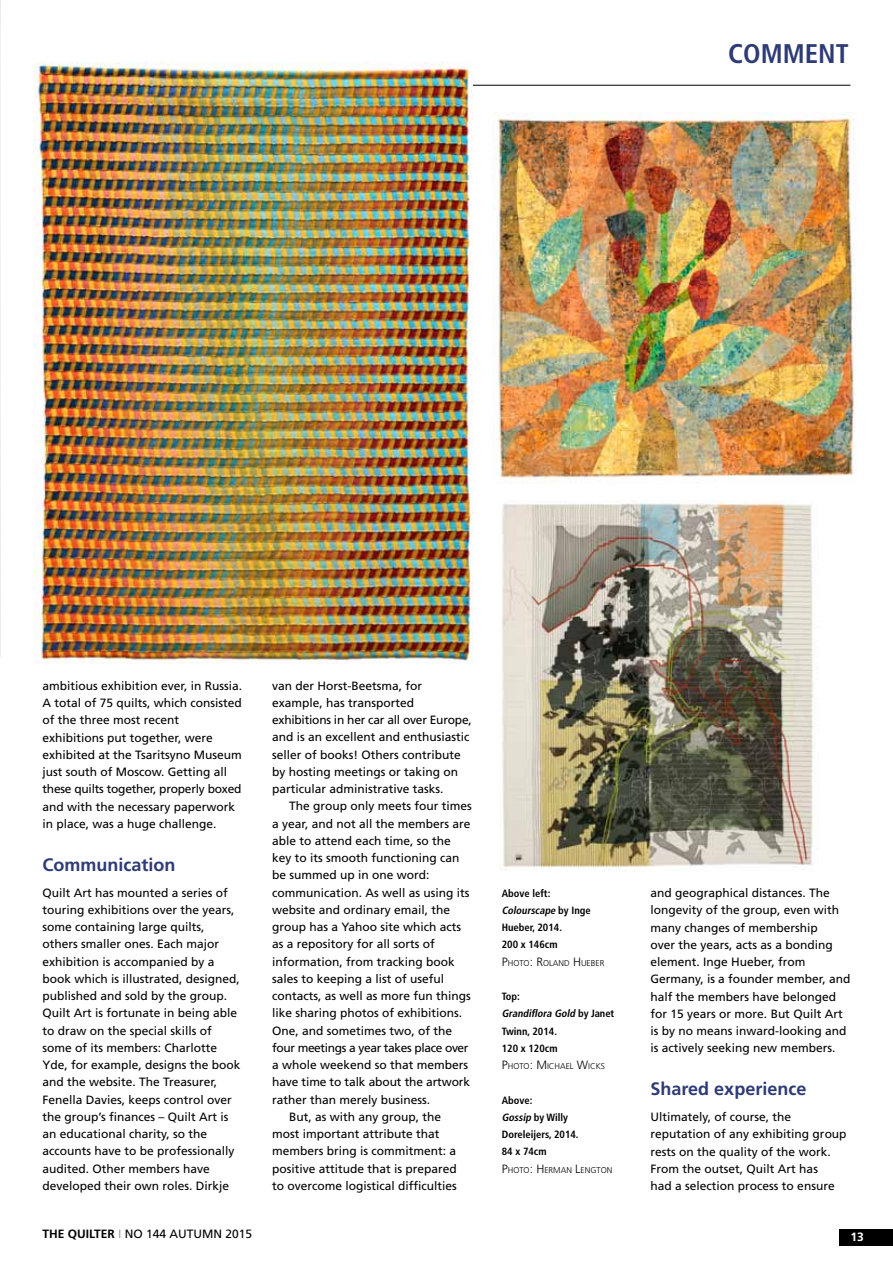
<style>
.page{position:relative;width:893px;height:1263px;background:#fff}
.page>*{position:absolute;margin:0;border:0;box-sizing:border-box;transform-origin:0 0}
.t1{font:700 condensed 27px "Frutiger";color:#2e3b75}
.t2{font:700 18px "Frutiger";color:#2e3b75}
.t3{font:12px/17.2px "Frutiger";color:#000}
.t4{font:12px "Frutiger";letter-spacing:-.02em;color:#000}
.t5{font:12px "Frutiger";letter-spacing:-.03em;color:#000}
.t6{font:700 12px "Frutiger";color:#fff}
.t7{font:700 condensed 10.5px/17.2px "Frutiger";color:#000}
.t8{font:300 8.4px "Frutiger";color:#000}
.s1{font-style:italic}
.s2{font-size:12px}
.s3{font-weight:700}
.s4{color:#9c9e9f}
</style>
<div class="page">
<hr style="left:43px;top:85px;width:807px;height:1px;background:#000">
<img style="left:0;top:0;width:1px;height:656px">
<img style="left:34px;top:63px;width:438px;height:600px">
<img style="left:493px;top:112px;width:363px;height:371px">
<img style="left:500px;top:501px;width:314px;height:371px">
<div style="left:840px;top:1229px;width:53px;height:16px;background:#000"></div>
<h1 class="t1" style="left:728px;top:37px;width:122px">COMMENT</h1>
<p class="t3" style="left:43px;top:677px;width:201px">ambitious exhibition ever, in Russia.<br>A total of 75 quilts, which consisted of the three most recent exhibitions put together, were exhibited at the Tsaritsyno M useum just south of M oscow. Getting all these quilts together, properly boxed and with the necessary paperwork in place, was a huge challenge.</p>
<h2 class="t2" style="left:43px;top:854px;width:135px">Communication</h2>
<p class="t3" style="left:43px;top:884px;width:200px">Quilt Art has mounted a series of touring exhibitions over the years, some containing large quilts, others smaller ones. Each major exhibition is accompanied by a book which is illustrated, designed, published and sold by the group.<br>Quilt Art is fortunate in being able to draw on the special skills of some of its members: Charlotte<br>Yde, for example, designs the book and the website. The Treasurer,<br>Fenella Davies, keeps control over the group’s finances – Quilt Art is an educational charity, so the accounts have to be professionally audited. Other members have developed their own roles. Dirkje</p>
<p class="t3" style="left:272px;top:677px;width:152px">van der Horst-Beetsma, for</p>
<p class="t3" style="left:272px;top:694px;width:144px">example, has transported</p>
<p class="t4" style="left:272px;top:713px;width:201px">exhibitions in her car all over Europe,</p>
<p class="t3" style="left:272px;top:729px;width:199px">and is an excellent and enthusiastic</p>
<p class="t3" style="left:272px;top:746px;width:190px">seller of books! Others contribute</p>
<p class="t3" style="left:272px;top:763px;width:188px">by hosting meetings or taking on</p>
<p class="t3" style="left:272px;top:780px;width:173px">particular administrative tasks.</p>
<p class="t3" style="left:272px;top:798px;width:201px">The group only meets four times</p>
<p class="t3" style="left:272px;top:815px;width:200px">a year, and not all the members are</p>
<p class="t3" style="left:272px;top:832px;width:180px">able to attend each time, so the</p>
<p class="t3" style="left:272px;top:849px;width:189px">key to its smooth functioning can</p>
<p class="t3" style="left:272px;top:867px;width:159px">be summed up in one word:</p>
<p class="t3" style="left:272px;top:884px;width:199px">communication. As well as using its</p>
<p class="t3" style="left:272px;top:901px;width:180px">website and ordinary email, the</p>
<p class="t3" style="left:272px;top:918px;width:191px">group has a Yahoo site which acts</p>
<p class="t3" style="left:272px;top:936px;width:164px">as a repository for all sorts of</p>
<p class="t3" style="left:272px;top:953px;width:184px">information, from tracking book</p>
<p class="t3" style="left:272px;top:970px;width:174px">sales to keeping a list of useful</p>
<p class="t3" style="left:272px;top:987px;width:200px">contacts, as well as more fun things</p>
<p class="t3" style="left:272px;top:1005px;width:192px">like sharing photos of exhibitions.</p>
<p class="t3" style="left:272px;top:1022px;width:182px">One, and sometimes two, of the</p>
<p class="t5" style="left:272px;top:1041px;width:198px">four meetings a year takes place over</p>
<p class="t3" style="left:272px;top:1056px;width:198px">a whole weekend so that members</p>
<p class="t3" style="left:272px;top:1074px;width:199px">have time to talk about the artwork</p>
<p class="t3" style="left:272px;top:1091px;width:160px">rather than merely business.</p>
<p class="t3" style="left:289px;top:1108px;width:154px">But, as with any group, the</p>
<p class="t3" style="left:272px;top:1125px;width:169px">most important attribute that</p>
<p class="t3" style="left:272px;top:1142px;width:186px">members bring is commitment: a</p>
<p class="t3" style="left:272px;top:1160px;width:186px">positive attitude that is prepared</p>
<p class="t3" style="left:272px;top:1177px;width:186px">to overcome logistical difficulties</p>
<p class="t7" style="left:502px;top:884px;width:90px">Above left:<br><span class="s1">Colourscape</span> b y I n g e<br>Hueber, 2014.<br>200 x 146cm</p>
<p class="t8" style="left:502px;top:958px;width:103px"><span class="s2">P</span>HOTO<span class="s2">: R</span>OLAND <span class="s2">H</span> UEBER</p>
<p class="t7" style="left:502px;top:988px;width:114px">Top:<br><span class="s1">Grandiflora Gold</span> b y J a n e t<br>Twinn, 2014.<br>120 x 120cm</p>
<p class="t8" style="left:502px;top:1061px;width:105px"><span class="s2">P</span>HOTO<span class="s2">: M</span> ICHAEL <span class="s2">W</span>ICKS</p>
<p class="t7" style="left:502px;top:1091px;width:78px">Above:<br><span class="s1">Gossip</span> by Willy<br>Doreleijers, 2014.<br>84 x 74cm</p>
<p class="t8" style="left:502px;top:1165px;width:112px"><span class="s2">P</span>HOTO<span class="s2">: H</span> ERMAN <span class="s2">L</span>ENGTON</p>
<p class="t3" style="left:651px;top:884px;width:201px">and geographical distances. The longevity of the group, even with many changes of membership<br>over the years, acts as a bonding element. Inge Hueber, from<br>Germany, is a founder member, and half the members have belonged for 15 years or more. But Quilt Art is by no means inward-looking and is actively seeking new members.</p>
<h2 class="t2" style="left:651px;top:1078px;width:157px">Shared experience</h2>
<p class="t3" style="left:651px;top:1108px;width:198px">U ltimately, of course, the reputation of any exhibiting group rests on the quality of the work.<br>From the outset, Quilt Art has<br>had a selection process to ensure</p>
<p class="t3" style="left:43px;top:1225px;width:211px"><span class="s3">THE QUILTER</span> <span class="s4">I</span> NO 144 Autumn 2015</p>
<p class="t6" style="left:850px;top:1230px;width:15px">13</p>
</div>
